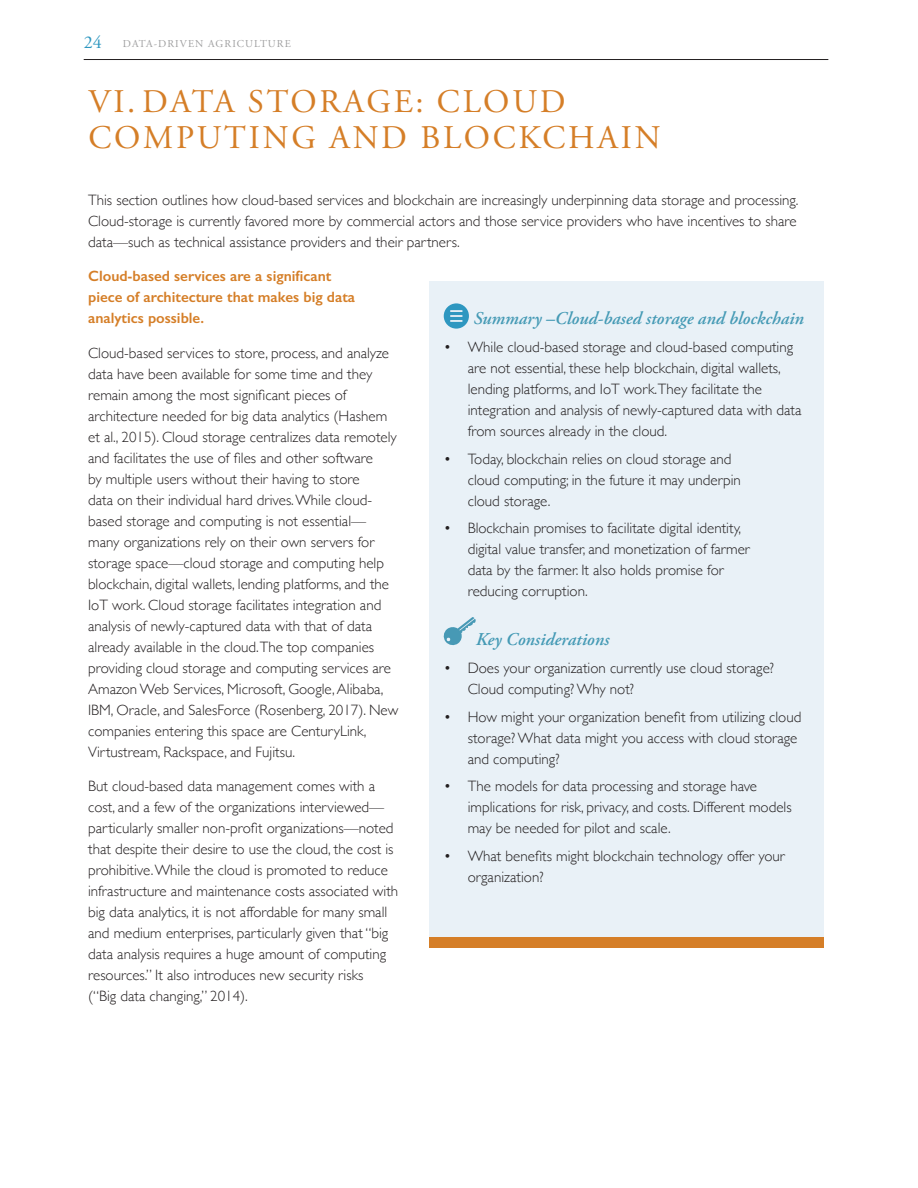
<style>
.page{position:relative;width:918px;height:1188px;background:#fff}
.page>*{position:absolute;margin:0;border:0;box-sizing:border-box;transform-origin:0 0}
.Header_1{font:33px/36px "Adobe Garamond Pro";letter-spacing:.085em;color:#d57e27}
.t1{font:italic 600 18px "Adobe Garamond Pro";color:#459ab5}
.Body{font:300 15px/21px "Gill Sans";color:#231f20}
.Body-2{font:600 15px/21px "Gill Sans";color:#d57e27}
.t2{font:10.5px "Adobe Garamond Pro";letter-spacing:.1em;color:#9e9e9f}
.s1{font-size:18px;color:#2e97c0}
</style>
<div class="page">
<hr style="left:84px;top:59px;width:744px;height:1px;background:#231f20">
<div style="left:429px;top:281px;width:395px;height:656px;background:#e9f1f7"></div>
<svg style="left:444px;top:303px;width:25px;height:26px"></svg>
<svg style="left:443px;top:617px;width:33px;height:29px"></svg>
<div style="left:429px;top:937px;width:395px;height:11px;background:#d57e27"></div>
<p class="t2" style="left:84px;top:37px;width:209px"><span class="s1">24</span> DATA-DRIVEN AGRICULTURE</p>
<p class="Header_1" style="left:88px;top:84px;width:574px">VI. DATA STORAGE: CLOUD<br>COMPUTING AND BLOCKCHAIN</p>
<p class="Body" style="left:88px;top:189px;width:712px;text-align:justify">This section outlines how cloud-based services and blockchain are increasingly underpinning data storage and processing.<br>Cloud-storage is currently favored more by commercial actors and those service providers who have incentives to share data—such as technical assistance providers and their partners.</p>
<p class="Body-2" style="left:88px;top:265px;width:269px">Cloud-based services are a significant piece of architecture that makes big data analytics possible.</p>
<p class="Body" style="left:88px;top:342px;width:312px">Cloud-based services to store, process, and analyze data have been available for some time and they remain among the most significant pieces of architecture needed for big data analytics (Hashem et al., 2015). Cloud storage centralizes data remotely and facilitates the use of files and other software<br>by multiple users without their having to store<br>data on their individual hard drives. While cloud&shy;based storage and computing is not essential— many organizations rely on their own servers for storage space—cloud storage and computing help blockchain, digital wallets, lending platforms, and the IoT work. Cloud storage facilitates integration and analysis of newly-captured data with that of data already available in the cloud.The top companies providing cloud storage and computing services are Amazon Web Services, Microsoft, Google, Alibaba, IBM, Oracle, and SalesForce (Rosenberg, 2017). New companies entering this space are CenturyLink, Virtustream, Rackspace, and Fujitsu.</p>
<p class="Body" style="left:88px;top:775px;width:312px">But cloud-based data management comes with a cost, and a few of the organizations interviewed— particularly smaller non-profit organizations—noted that despite their desire to use the cloud, the cost is prohibitive. While the cloud is promoted to reduce infrastructure and maintenance costs associated with big data analytics, it is not affordable for many small and medium enterprises, particularly given that “big data analysis requires a huge amount of computing resources.” It also introduces new security risks<br>(“Big data changing,” 2014).</p>
<p class="t1" style="left:473px;top:308px;width:332px">Summary –Cloud-based storage and blockchain</p>
<p class="Body" style="left:468px;top:336px;width:335px;text-indent:-24px">• While cloud-based storage and cloud-based computing are not essential, these help blockchain, digital wallets, lending platforms, and IoT work.They facilitate the integration and analysis of newly-captured data with data from sources already in the cloud.</p>
<p class="Body" style="left:468px;top:448px;width:275px;text-indent:-24px">• Today, blockchain relies on cloud storage and cloud computing; in the future it may underpin cloud storage.</p>
<p class="Body" style="left:468px;top:517px;width:284px;text-indent:-24px">• Blockchain promises to facilitate digital identity, digital value transfer, and monetization of farmer data by the farmer. It also holds promise for reducing corruption.</p>
<p class="t1" style="left:476px;top:629px;width:135px">Key Considerations</p>
<p class="Body" style="left:468px;top:657px;width:308px;text-indent:-24px">• Does your organization currently use cloud storage?<br>Cloud computing? Why not?</p>
<p class="Body" style="left:468px;top:706px;width:335px;text-indent:-24px">• How might your organization benefit from utilizing cloud storage? What data might you access with cloud storage and computing?</p>
<p class="Body" style="left:468px;top:775px;width:326px;text-indent:-24px">• The models for data processing and storage have implications for risk, privacy, and costs. Different models may be needed for pilot and scale.</p>
<p class="Body" style="left:468px;top:845px;width:319px;text-indent:-24px">• What benefits might blockchain technology offer your organization?</p>
</div>
